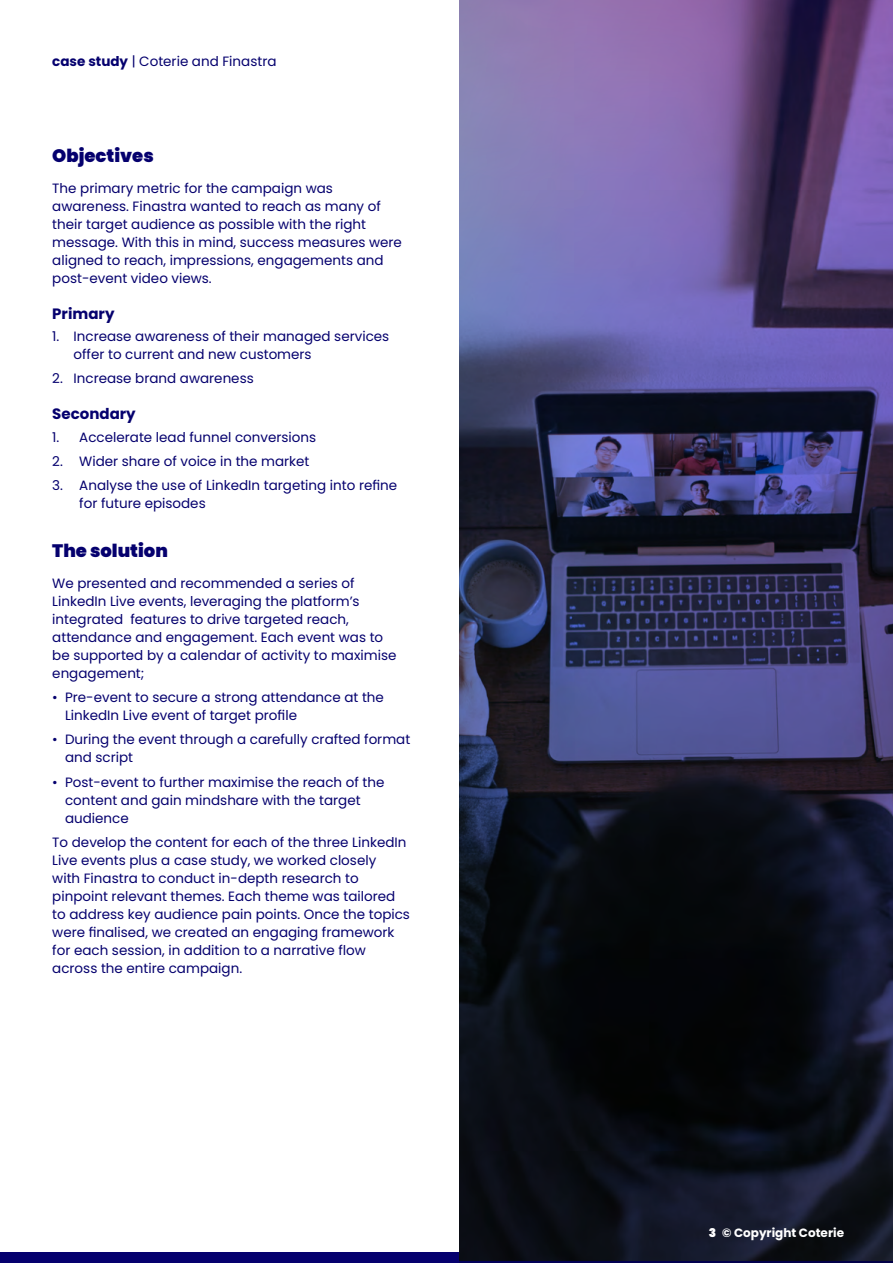
<style>
.page{position:relative;width:893px;height:1263px;background:#fff}
.page>*{position:absolute;margin:0;border:0;box-sizing:border-box;transform-origin:0 0}
.Body_Copy_Headings{font:900 18px "Poppins";color:#05006e}
.Body_Copy_Headings-2{font:700 15px "Poppins";color:#05006e}
.Body_Copy{font:13.5px/18px "Poppins";color:#05006e}
.Website{font:700 12px "Poppins";color:#fff}
.s1{font-weight:700}
.s2{font-weight:900}
</style>
<div class="page">
<div style="left:0;top:1252px;width:893px;height:11px;background:#05006e"></div>
<img style="left:459px;top:0;width:434px;height:1263px">
<p class="Body_Copy" style="left:52px;top:53px;width:226px"><span class="s1">case study</span> | Coterie and Finastra</p>
<p class="Body_Copy_Headings" style="left:52px;top:145px;width:103px">Objectives</p>
<p class="Body_Copy" style="left:52px;top:179px;width:351px">The primary metric for the campaign was awareness. Finastra wanted to reach as many of their target audience as possible with the right message. With this in mind, success measures were aligned to reach, impressions, engagements and post-event video views.</p>
<p class="Body_Copy_Headings-2" style="left:52px;top:305px;width:64px">Primary</p>
<p class="Body_Copy" style="left:74px;top:327px;width:317px;text-indent:-21px">1. Increase awareness of their managed services offer to current and new customers</p>
<p class="Body_Copy" style="left:52px;top:370px;width:203px">2. Increase brand awareness</p>
<p class="Body_Copy_Headings-2" style="left:52px;top:405px;width:85px">Secondary</p>
<p class="Body_Copy" style="left:52px;top:428px;width:265px">1. Accelerate lead funnel conversions</p>
<p class="Body_Copy" style="left:52px;top:452px;width:259px">2. Wider share of voice in the market</p>
<p class="Body_Copy" style="left:79px;top:477px;width:319px;text-indent:-27px">3. Analyse the use of LinkedIn targeting into refine for future episodes</p>
<p class="Body_Copy_Headings" style="left:52px;top:540px;width:117px">The solution</p>
<p class="Body_Copy" style="left:52px;top:574px;width:346px">We presented and recommended a series of LinkedIn Live events, leveraging the platform’s integrated features to drive targeted reach, attendance and engagement. Each event was to be supported by a calendar of activity to maximise engagement;</p>
<p class="Body_Copy" style="left:65px;top:688px;width:320px;text-indent:-13px">• Pre-event to secure a strong attendance at the<br>LinkedIn Live event of target profile</p>
<p class="Body_Copy" style="left:65px;top:731px;width:347px;text-indent:-13px">• During the event through a carefully crafted format and script</p>
<p class="Body_Copy" style="left:65px;top:773px;width:321px;text-indent:-13px">• Post-event to further maximise the reach of the content and gain mindshare with the target audience</p>
<p class="Body_Copy" style="left:52px;top:833px;width:359px">To develop the content for each of the three LinkedIn Live events plus a case study, we worked closely<br>with Finastra to conduct in-depth research to pinpoint relevant themes. Each theme was tailored to address key audience pain points. Once the topics were finalised, we created an engaging framework for each session, in addition to a narrative flow across the entire campaign.</p>
<p class="Website" style="left:709px;top:1226px;width:137px"><span class="s2">3</span> © Copyright Coterie</p>
</div>
